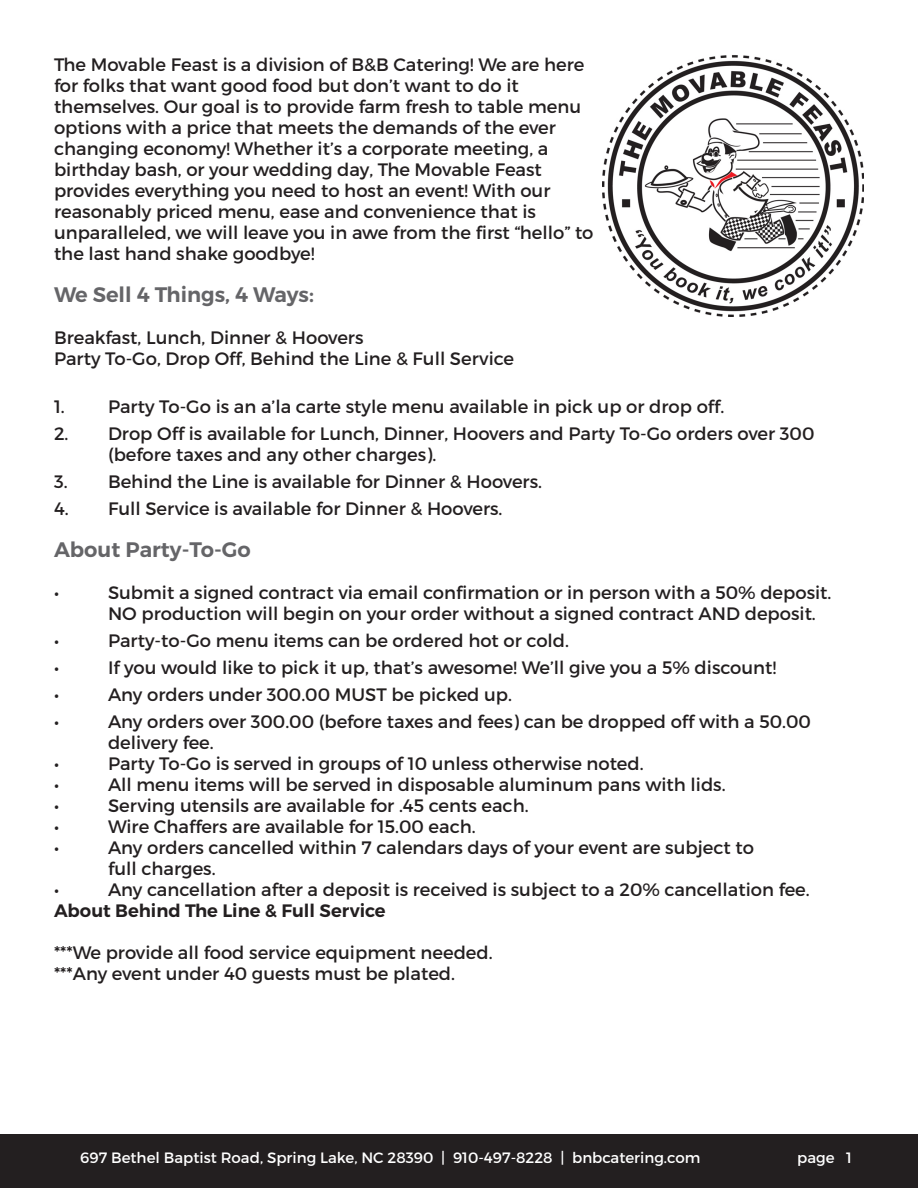
<style>
.page{position:relative;width:918px;height:1188px;background:#fff}
.page>*{position:absolute;margin:0;border:0;box-sizing:border-box;transform-origin:0 0}
.t1{font:600 21px "Montserrat";color:#656568}
.t2{font:18px/21px "Montserrat";color:#231f20}
.t3{font:600 18px "Montserrat";color:#231f20}
.t4{font:15px "Montserrat";color:#fff}
</style>
<div class="page">
<div style="left:0;top:1134px;width:918px;height:54px;background:#231f20"></div>
<img style="left:602px;top:55px;width:262px;height:261px">
<p class="t2" style="left:54px;top:54px;width:532px">The Movable Feast is a division of B&amp;B Catering! We are here for folks that want good food but don’t want to do it</p>
<p class="t2" style="left:54px;top:96px;width:529px">themselves. Our goal is to provide farm fresh to table menu</p>
<p class="t2" style="left:54px;top:117px;width:503px">options with a price that meets the demands of the ever changing economy! Whether it’s a corporate meeting, a birthday bash, or your wedding day, The Movable Feast</p>
<p class="t2" style="left:54px;top:180px;width:498px">provides everything you need to host an event! With our</p>
<p class="t2" style="left:54px;top:201px;width:484px">reasonably priced menu, ease and convenience that is</p>
<p class="t2" style="left:54px;top:222px;width:541px">unparalleled, we will leave you in awe from the first “hello” to the last hand shake goodbye!</p>
<p class="t1" style="left:54px;top:282px;width:261px">We Sell 4 Things, 4 Ways:</p>
<p class="t2" style="left:54px;top:327px;width:311px">Breakfast, Lunch, Dinner &amp; Hoovers</p>
<p class="t2" style="left:54px;top:348px;width:462px">Party To-Go, Drop Off, Behind the Line &amp; Full Service</p>
<p class="t2" style="left:54px;top:396px;width:672px">1. Party To-Go is an a’la carte style menu available in pick up or drop off.</p>
<p class="t2" style="left:54px;top:423px;width:762px">2. Drop Off is available for Lunch, Dinner, Hoovers and Party To-Go orders over 300</p>
<p class="t2" style="left:108px;top:444px;width:330px">(before taxes and any other charges).</p>
<p class="t2" style="left:54px;top:471px;width:490px">3. Behind the Line is available for Dinner &amp; Hoovers.</p>
<p class="t2" style="left:54px;top:498px;width:450px">4. Full Service is available for Dinner &amp; Hoovers.</p>
<p class="t1" style="left:54px;top:537px;width:198px">About Party-To-Go</p>
<p class="t2" style="left:54px;top:582px;width:7px">•</p>
<p class="t2" style="left:108px;top:582px;width:725px">Submit a signed contract via email confirmation or in person with a 50% deposit.</p>
<p class="t2" style="left:108px;top:603px;width:709px">NO production will begin on your order without a signed contract AND deposit.</p>
<p class="t2" style="left:54px;top:630px;width:7px">•</p>
<p class="t2" style="left:108px;top:630px;width:463px">Party-to-Go menu items can be ordered hot or cold.</p>
<p class="t2" style="left:54px;top:657px;width:7px">•</p>
<p class="t2" style="left:108px;top:657px;width:670px">If you would like to pick it up, that’s awesome! We’ll give you a 5% discount!</p>
<p class="t2" style="left:54px;top:684px;width:7px">•</p>
<p class="t2" style="left:108px;top:684px;width:406px">Any orders under 300.00 MUST be picked up.</p>
<p class="t2" style="left:54px;top:711px;width:7px">•</p>
<p class="t2" style="left:108px;top:711px;width:705px">Any orders over 300.00 (before taxes and fees) can be dropped off with a 50.00</p>
<p class="t2" style="left:108px;top:732px;width:107px">delivery fee.</p>
<p class="t2" style="left:54px;top:753px;width:7px">•</p>
<p class="t2" style="left:108px;top:753px;width:537px">Party To-Go is served in groups of 10 unless otherwise noted.</p>
<p class="t2" style="left:54px;top:774px;width:7px">•</p>
<p class="t2" style="left:108px;top:774px;width:619px">All menu items will be served in disposable aluminum pans with lids.</p>
<p class="t2" style="left:54px;top:795px;width:7px">•</p>
<p class="t2" style="left:108px;top:795px;width:422px">Serving utensils are available for .45 cents each.</p>
<p class="t2" style="left:54px;top:816px;width:7px">•</p>
<p class="t2" style="left:108px;top:816px;width:369px">Wire Chaffers are available for 15.00 each.</p>
<p class="t2" style="left:54px;top:837px;width:7px">•</p>
<p class="t2" style="left:108px;top:837px;width:648px">Any orders cancelled within 7 calendars days of your event are subject to</p>
<p class="t2" style="left:108px;top:858px;width:109px">full charges.</p>
<p class="t2" style="left:54px;top:879px;width:7px">•</p>
<p class="t2" style="left:108px;top:879px;width:703px">Any cancellation after a deposit is received is subject to a 20% cancellation fee.</p>
<p class="t3" style="left:54px;top:900px;width:333px">About Behind The Line &amp; Full Service</p>
<p class="t2" style="left:54px;top:942px;width:440px">***We provide all food service equipment needed.</p>
<p class="t2" style="left:54px;top:963px;width:403px">***Any event under 40 guests must be plated.</p>
<p class="t4" style="left:80px;top:1148px;width:622px">697 Bethel Baptist Road, Spring Lake, NC 28390 | 910-497-8228 | bnbcatering.com</p>
<p class="t4" style="left:797px;top:1148px;width:56px">page 1</p>
</div>
